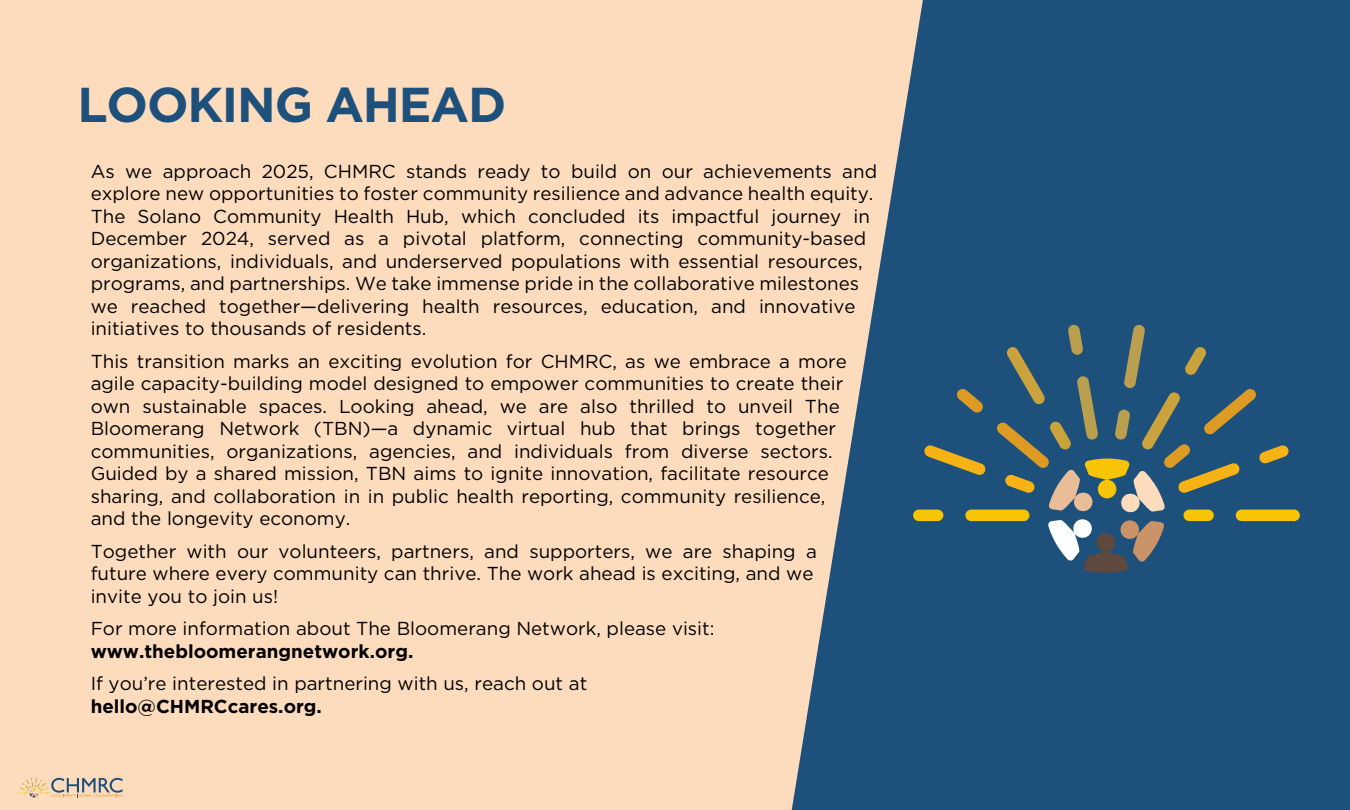
<style>
.page{position:relative;width:1350px;height:810px;background:#fddcbe}
.page>*{position:absolute;margin:0;border:0;box-sizing:border-box;transform-origin:0 0}
.t1{font:700 48.94px "Gotham";letter-spacing:-.025em;color:#1d507b}
.t2{font:18.75px/22.5px "Gotham";color:#000}
.t3{font:700 18.75px "Gotham";color:#000}
</style>
<div class="page">
<svg style="left:19px;top:778px;width:104px;height:20px"></svg>
<svg style="left:792px;top:0;width:558px;height:810px;background:#3e6484"></svg>
<svg style="left:913px;top:324px;width:387px;height:249px;background:#3d6072"></svg>
<h1 class="t1" style="left:77px;top:72px;width:430px">LOOKING AHEAD</h1>
<p class="t2" style="left:91px;top:159px;width:788px">As we approach 2025, CHMRC stands ready to build on our achievements and explore new opportunities to foster community resilience and advance health equity.<br>The Solano Community Health Hub, which concluded its impactful journey in December 2024, served as a pivotal platform, connecting community-based organizations, individuals, and underserved populations with essential resources, programs, and partnerships. We take immense pride in the collaborative milestones we reached together—delivering health resources, education, and innovative initiatives to thousands of residents.</p>
<p class="t2" style="left:91px;top:349px;width:758px">This transition marks an exciting evolution for CHMRC, as we embrace a more agile capacity-building model designed to empower communities to create their own sustainable spaces. Looking ahead, we are also thrilled to unveil The Bloomerang Network (TBN)—a dynamic virtual hub that brings together communities, organizations, agencies, and individuals from diverse sectors.<br>Guided by a shared mission, TBN aims to ignite innovation, facilitate resource sharing, and collaboration in in public health reporting, community resilience, and the longevity economy.</p>
<p class="t2" style="left:91px;top:539px;width:728px">Together with our volunteers, partners, and supporters, we are shaping a future where every community can thrive. The work ahead is exciting, and we invite you to join us!</p>
<p class="t2" style="left:91px;top:617px;width:625px">For more information about The Bloomerang Network, please visit:</p>
<p class="t3" style="left:91px;top:638px;width:324px">www.thebloomerangnetwork.org.</p>
<p class="t2" style="left:91px;top:672px;width:498px">If you’re interested in partnering with us, reach out at</p>
<p class="t3" style="left:91px;top:693px;width:233px">hello@CHMRCcares.org.</p>
</div>
